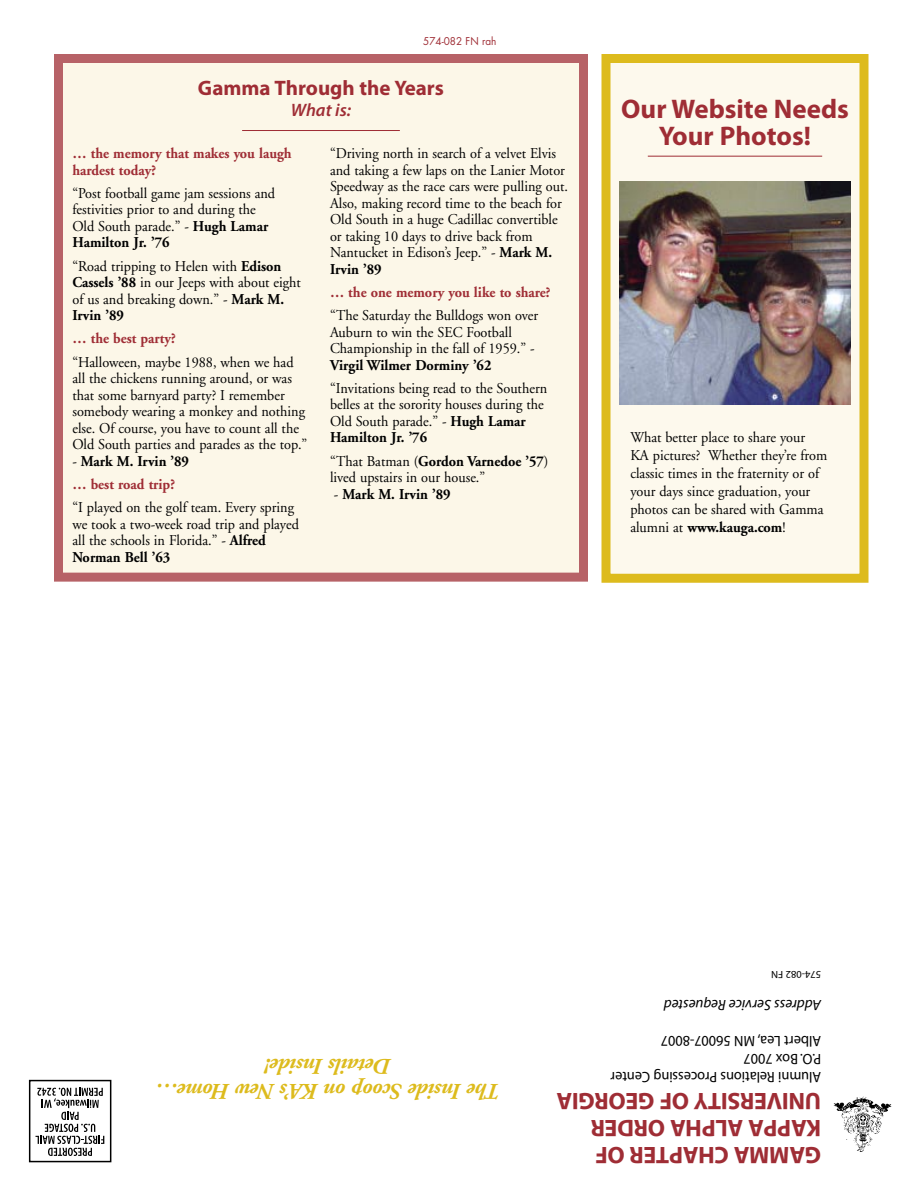
<style>
.page{position:relative;width:918px;height:1188px;background:#fff}
.page>*{position:absolute;margin:0;border:0;box-sizing:border-box;transform-origin:0 0}
._2_Headline{font:700 27px/27px "Myriad Pro";color:#9f2d35;text-align:center}
.Frat_School{font:700 24px "Myriad";letter-spacing:-.01em;color:#9f2d35}
._2_Tagline{font:italic 700 22.5px/25.5px "Adobe Garamond";letter-spacing:-.02em;color:#ddbb1d;text-align:center}
._2_Headline-2{font:700 21px "Myriad Pro";color:#9f2d35}
._2_Frat_News_Body{font:italic 600 18px "Myriad Pro";color:#9f2d35}
._2_Frat_News_Body-2{font:15px/16.5px "Adobe Garamond";color:#000;scale:.95 1}
._2_Frat_News_Body-3{font:700 15px/16.5px "Adobe Garamond";color:#9f2d35;scale:.95 1}
.Address{font:15px "Myriad";color:#000;scale:.95 1}
._2_Frat_News_Body-4{font:700 15px "Adobe Garamond";color:#000;scale:.95 1}
.Address-2{font:italic 15px "Myriad";color:#000}
.t1{font:700 13.5px "Myriad";color:#9f2d35}
._2_Frat_News_Body-5{font:10.5px "Futura";color:#9f2d35;scale:.95 1}
.Address-3{font:10.5px "Myriad";color:#000}
.s1{font-weight:700}
.s2{font-weight:400}
</style>
<div class="page">
<div style="left:606px;top:58px;width:258px;height:520px;background:#fdf9ed"></div>
<div style="left:602px;top:54px;width:266px;height:529px;border:9px solid #ddbb1d"></div>
<svg style="left:36px;top:1088px;width:68px;height:68px"></svg>
<div style="left:29px;top:1080px;width:82px;height:82px;border:2px solid #000"></div>
<img style="left:833px;top:1096px;width:59px;height:56px">
<div style="left:58px;top:59px;width:526px;height:518px;background:#fcf7e8"></div>
<div style="left:54px;top:54px;width:534px;height:528px;border:9px solid #b76267"></div>
<hr style="left:242px;top:130px;width:158px;height:1px;background:#9f2d35">
<hr style="left:648px;top:156px;width:174px;height:1px;background:#9f2d35">
<img style="left:620px;top:181px;width:230px;height:223px">
<p class="_2_Frat_News_Body-5" style="left:423px;top:35px;width:79px">574-082 FN rah</p>
<p class="_2_Headline-2" style="left:198px;top:74px;width:248px">Gamma Through the Years</p>
<p class="_2_Frat_News_Body" style="left:291px;top:98px;width:62px">What is:</p>
<p class="_2_Headline" style="left:621px;top:94px;width:229px">Our Website Needs<br>Your Photos!</p>
<p class="_2_Frat_News_Body-3" style="left:72px;top:145px;width:232px">… the memory that makes you laugh hardest today?</p>
<p class="_2_Frat_News_Body-2" style="left:72px;top:185px;width:215px">“Post football game jam sessions and festivities prior to and during the<br>Old South parade.” - <span class="s1">Hugh Lamar<br>Hamilton Jr. ’76</span></p>
<p class="_2_Frat_News_Body-2" style="left:72px;top:258px;width:242px">“Road tripping to Helen with <span class="s1">Edison<br>Cassels ’88</span> in our Jeeps with about eight of us and breaking down.” - <span class="s1">Mark M.<br>Irvin ’89</span></p>
<p class="_2_Frat_News_Body-3" style="left:72px;top:331px;width:111px">… the best party?</p>
<p class="_2_Frat_News_Body-2" style="left:72px;top:354px;width:249px">“Halloween, maybe 1988, when we had all the chickens running around, or was that some barnyard party? I remember somebody wearing a monkey and nothing else. Of course, you have to count all the Old South parties and parades as the top.”</p>
<p class="_2_Frat_News_Body-4" style="left:72px;top:453px;width:124px"><span class="s2">-</span> Mark M. Irvin ’89</p>
<p class="_2_Frat_News_Body-3" style="left:72px;top:476px;width:110px">… best road trip?</p>
<p class="_2_Frat_News_Body-2" style="left:72px;top:499px;width:240px">“I played on the golf team. Every spring we took a two-week road trip and played all the schools in Florida.” - <span class="s1">Alfred<br>Norman Bell ’63</span></p>
<p class="_2_Frat_News_Body-2" style="left:330px;top:145px;width:252px">“Driving north in search of a velvet Elvis and taking a few laps on the Lanier Motor Speedway as the race cars were pulling out.<br>Also, making record time to the beach for Old South in a huge Cadillac convertible or taking 10 days to drive back from Nantucket in Edison’s Jeep.” - <span class="s1">Mark M.<br>Irvin ’89</span></p>
<p class="_2_Frat_News_Body-3" style="left:330px;top:284px;width:234px">… the one memory you like to share?</p>
<p class="_2_Frat_News_Body-2" style="left:330px;top:307px;width:221px">“The Saturday the Bulldogs won over<br>Auburn to win the SEC Football<br>Championship in the fall of 1959.” -<br><span class="s1">Virgil Wilmer Dorminy ’62</span></p>
<p class="_2_Frat_News_Body-2" style="left:330px;top:380px;width:230px">“Invitations being read to the Southern belles at the sorority houses during the<br>Old South parade.” - <span class="s1">Hugh Lamar<br>Hamilton Jr. ’76</span></p>
<p class="_2_Frat_News_Body-2" style="left:330px;top:453px;width:232px">“That Batman (<span class="s1">Gordon Varnedoe ’57</span>) lived upstairs in our house.”</p>
<p class="_2_Frat_News_Body-4" style="left:334px;top:486px;width:124px"><span class="s2">-</span> Mark M. Irvin ’89</p>
<p class="_2_Frat_News_Body-2" style="left:630px;top:428px;width:209px;line-height:18px">What better place to share your<br>KA pictures? Whether they’re from classic times in the fraternity or of your days since graduation, your photos can be shared with Gamma alumni at <span class="s1">www.kauga.com</span>!</p>
<p class="Address-3" style="left:821px;top:980px;width:52px;rotate:-180deg">574-082 FN</p>
<p class="Address-2" style="left:821px;top:1012px;width:159px;rotate:-180deg">Address Service Requested</p>
<p class="Address" style="left:821px;top:1048px;width:170px;rotate:-180deg">Albert Lea, MN 56007-8007</p>
<p class="_2_Tagline" style="left:501px;top:1104px;width:347px;rotate:-180deg">The Inside Scoop on KA’s New Home…<br>Details Inside!</p>
<p class="Address" style="left:821px;top:1066px;width:83px;rotate:-180deg">P.O. Box 7007</p>
<p class="Address" style="left:821px;top:1084px;width:223px;rotate:-180deg">Alumni Relations Processing Center</p>
<p class="Frat_School" style="left:821px;top:1113px;width:266px;rotate:-180deg">UNIVERSITY OF GEORGIA</p>
<p class="Frat_School" style="left:821px;top:1140px;width:232px;rotate:-180deg">KAPPA ALPHA ORDER</p>
<p class="Frat_School" style="left:821px;top:1167px;width:228px;rotate:-180deg">GAMMA CHAPTER OF</p>
<p class="t1" style="left:782px;top:1150px;width:83px">October 2006</p>
</div>
